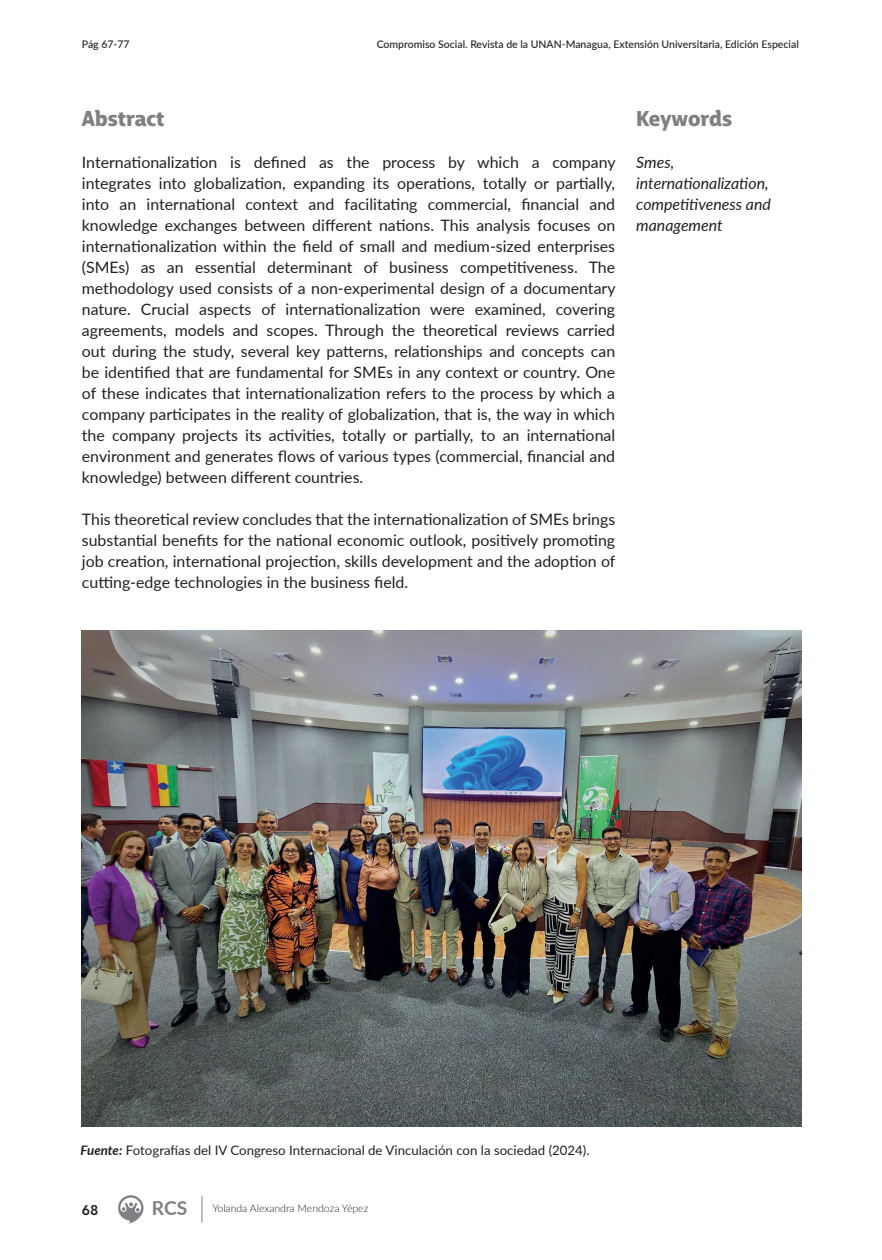
<style>
.page{position:relative;width:882px;height:1260px;background:#fff}
.page>*{position:absolute;margin:0;border:0;box-sizing:border-box;transform-origin:0 0}
.t1{font:900 21px "Big City Grotesque Pro";color:#7e8083}
.t2{font:700 19.25px "Lato";color:#7e8083}
.t3{font:15.75px/21px "Lato";color:#231f20;text-align:justify}
.t4{font:italic 15.75px/21px "Lato";color:#231f20}
.t5{font:800 14px "Avenir LT Std";color:#231f20}
.t6{font:13.12px "Lato";color:#231f20}
.t7{font:500 10.5px "Lato";color:#231f20}
.t8{font:300 10.5px "Lato";color:#231f20}
.s1{font-weight:700;font-style:italic}
</style>
<div class="page">
<svg style="left:202px;top:1196px;width:1px;height:26px"></svg>
<svg style="left:118px;top:1195px;width:26px;height:28px"></svg>
<img style="left:82px;top:630px;width:719px;height:496px">
<p class="t7" style="left:82px;top:36px;width:49px">Pág 67-77</p>
<p class="t7" style="left:377px;top:36px;width:424px">Compromiso Social. Revista de la UNAN-Managua, Extensión Universitaria, Edición Especial</p>
<h1 class="t1" style="left:82px;top:101px;width:84px">Abstract</h1>
<p class="t3" style="left:82px;top:151px;width:535px">Internationalization is defined as the process by which a company integrates into globalization, expanding its operations, totally or partially, into an international context and facilitating commercial, financial and knowledge exchanges between different nations. This analysis focuses on internationalization within the field of small and medium-sized enterprises (SMEs) as an essential determinant of business competitiveness. The methodology used consists of a non-experimental design of a documentary nature. Crucial aspects of internationalization were examined, covering agreements, models and scopes. Through the theoretical reviews carried out during the study, several key patterns, relationships and concepts can be identified that are fundamental for SMEs in any context or country. One of these indicates that internationalization refers to the process by which a company participates in the reality of globalization, that is, the way in which the company projects its activities, totally or partially, to an international environment and generates flows of various types (commercial, financial and knowledge) between different countries.</p>
<p class="t3" style="left:82px;top:508px;width:535px">This theoretical review concludes that the internationalization of SMEs brings substantial benefits for the national economic outlook, positively promoting job creation, international projection, skills development and the adoption of cutting-edge technologies in the business field.</p>
<h1 class="t1" style="left:636px;top:101px;width:97px">Keywords</h1>
<p class="t4" style="left:636px;top:151px;width:136px">Smes, internationalization, competitiveness and management</p>
<p class="t6" style="left:81px;top:1141px;width:510px"><span class="s1">Fuente:</span> Fotografías del IV Congreso Internacional de Vinculación con la sociedad (2024).</p>
<p class="t5" style="left:82px;top:1202px;width:18px">68</p>
<p class="t2" style="left:152px;top:1194px;width:37px">RCS</p>
<p class="t8" style="left:212px;top:1201px;width:158px">Yolanda Alexandra Mendoza Yépez</p>
</div>
